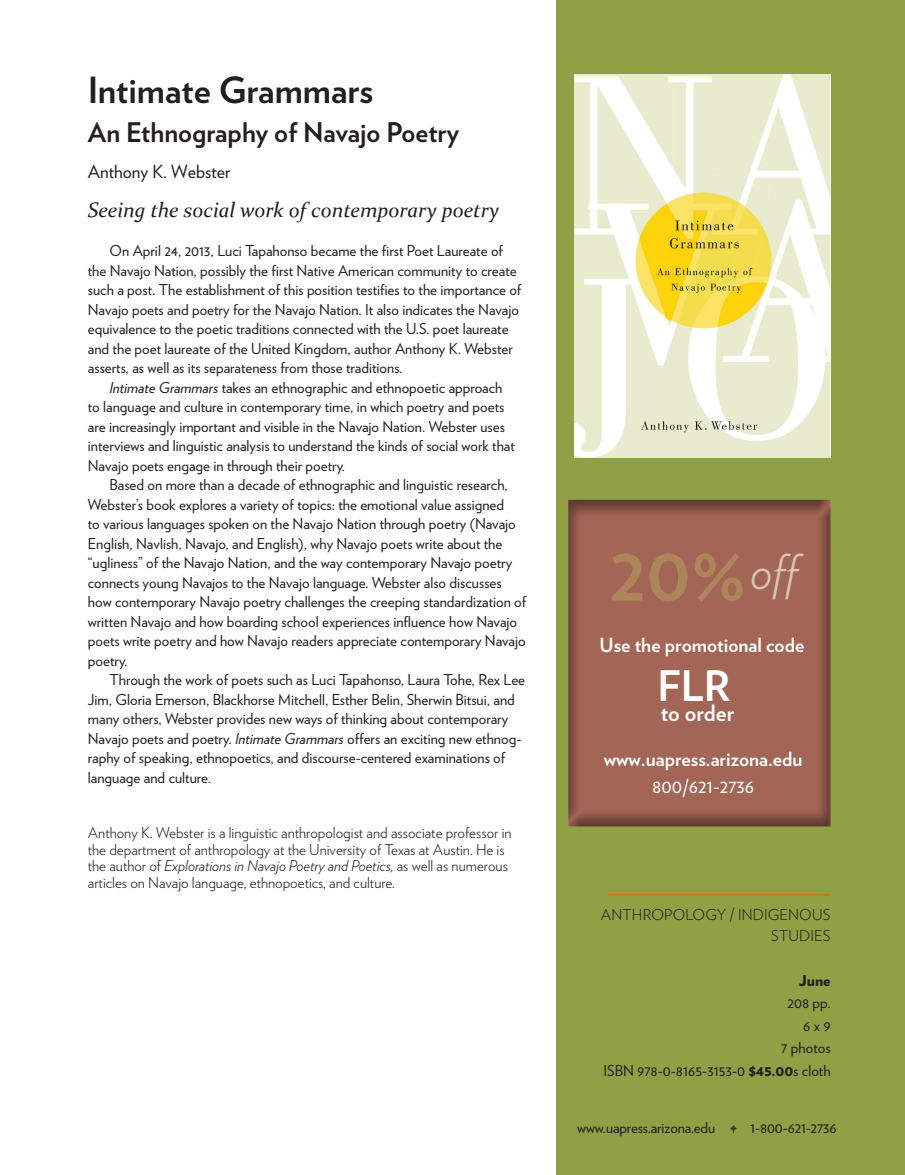
<style>
.page{position:relative;width:905px;height:1175px;background:#fff}
.page>*{position:absolute;margin:0;border:0;box-sizing:border-box;transform-origin:0 0}
.t1{font:700 79.2px "Verlag";color:#ac855b}
.t2{font:italic 300 48px "Verlag";color:#d9c7b2}
.t3{font:700 42px "Verlag";color:#fff}
.t4{font:700 36px "Verlag";color:#231f20}
.t5{font:700 27px "Verlag";color:#231f20}
.t6{font:700 22.5px "Verlag";color:#fff}
.t7{font:italic 21px "Constantia";color:#231f20}
.t8{font:700 19.5px "Verlag";color:#fff}
.t9{font:19.5px "Verlag";color:#fff}
.t10{font:18px "Verlag";color:#231f20}
.t11{font:15px/19.5px "Verlag";color:#231f20}
.t12{font:300 15px/16.5px "Verlag";color:#231f20}
.t13{font:900 15px "Verlag";color:#231f20}
.s1{font-style:italic}
.s2{font-weight:900}
</style>
<div class="page">
<div style="left:555px;top:0;width:349px;height:1174px;background:#8fa045"></div>
<hr style="left:607px;top:894px;width:223px;height:1px;background:#c27d16">
<img style="left:575px;top:75px;width:255px;height:382px">
<div style="left:566px;top:497px;width:266px;height:330px;background:#231f20;opacity:.5"></div>
<h3 class="t4" style="left:88px;top:62px;width:287px">Intimate Grammars</h3>
<h3 class="t5" style="left:88px;top:111px;width:373px">An Ethnography of Navajo Poetry</h3>
<p class="t10" style="left:88px;top:158px;width:144px">Anthony K. Webster</p>
<h3 class="t7" style="left:88px;top:196px;width:413px">Seeing the social work of contemporary poetry</h3>
<p class="t11" style="left:88px;top:240px;width:435px;text-indent:22px">On April 24, 2013, Luci Tapahonso became the first Poet Laureate of the Navajo Nation, possibly the first Native American community to create such a post. The establishment of this position testifies to the importance of Navajo poets and poetry for the Navajo Nation. It also indicates the Navajo equivalence to the poetic traditions connected with the U.S. poet laureate and the poet laureate of the United Kingdom, author Anthony K. Webster asserts, as well as its separateness from those traditions.</p>
<p class="t11" style="left:88px;top:377px;width:428px;text-indent:22px"><span class="s1">Intimate Grammars</span> takes an ethnographic and ethnopoetic approach to language and culture in contemporary time, in which poetry and poets are increasingly important and visible in the Navajo Nation. Webster uses interviews and linguistic analysis to understand the kinds of social work that Navajo poets engage in through their poetry.</p>
<p class="t11" style="left:88px;top:474px;width:440px;text-indent:22px">Based on more than a decade of ethnographic and linguistic research, Webster’s book explores a variety of topics: the emotional value assigned<br>to various languages spoken on the Navajo Nation through poetry (Navajo English, Navlish, Navajo, and English), why Navajo poets write about the “ugliness” of the Navajo Nation, and the way contemporary Navajo poetry connects young Navajos to the Navajo language. Webster also discusses how contemporary Navajo poetry challenges the creeping standardization of written Navajo and how boarding school experiences influence how Navajo poets write poetry and how Navajo readers appreciate contemporary Navajo poetry.</p>
<p class="t11" style="left:88px;top:669px;width:439px;text-indent:22px">Through the work of poets such as Luci Tapahonso, Laura Tohe, Rex Lee Jim, Gloria Emerson, Blackhorse Mitchell, Esther Belin, Sherwin Bitsui, and many others, Webster provides new ways of thinking about contemporary Navajo poets and poetry. <span class="s1">Intimate Grammars</span> offers an exciting new ethnog&shy;raphy of speaking, ethnopoetics, and discourse-centered examinations of language and culture.</p>
<p class="t12" style="left:88px;top:824px;width:425px">Anthony K. Webster is a linguistic anthropologist and associate professor in the department of anthropology at the University of Texas at Austin. He is the author of <span class="s1">Explorations in Navajo Poetry and Poetics,</span> as well as numerous articles on Navajo language, ethnopoetics, and culture.</p>
<h1 class="t1" style="left:609px;top:509px;width:139px">20%</h1>
<h2 class="t2" style="left:750px;top:535px;width:55px">off</h2>
<h3 class="t8" style="left:599px;top:629px;width:206px">Use the promotional code</h3>
<h3 class="t3" style="left:657px;top:652px;width:74px">FLR</h3>
<h3 class="t6" style="left:660px;top:695px;width:75px">to order</h3>
<h3 class="t8" style="left:603px;top:743px;width:200px">www.uapress.arizona.edu</h3>
<h3 class="t9" style="left:652px;top:771px;width:104px">800/621-2736</h3>
<p class="t12" style="left:601px;top:902px;width:231px;line-height:21px;text-align:right">ANTHROPOLOGY / INDIGENOUS<br>STUDIES</p>
<p class="t13" style="left:798px;top:967px;width:33px">June</p>
<p class="t11" style="left:603px;top:990px;width:229px;line-height:22.5px;text-align:right">208 pp.<br>6 x 9<br>7 photos<br>ISBN 978-0-8165-3153-0 <span class="s2">$45.00</span>s cloth</p>
<p class="t11" style="left:577px;top:1117px;width:139px">www.uapress.arizona.edu</p>
<p class="t11" style="left:750px;top:1117px;width:88px">1-800-621-2736</p>
</div>
